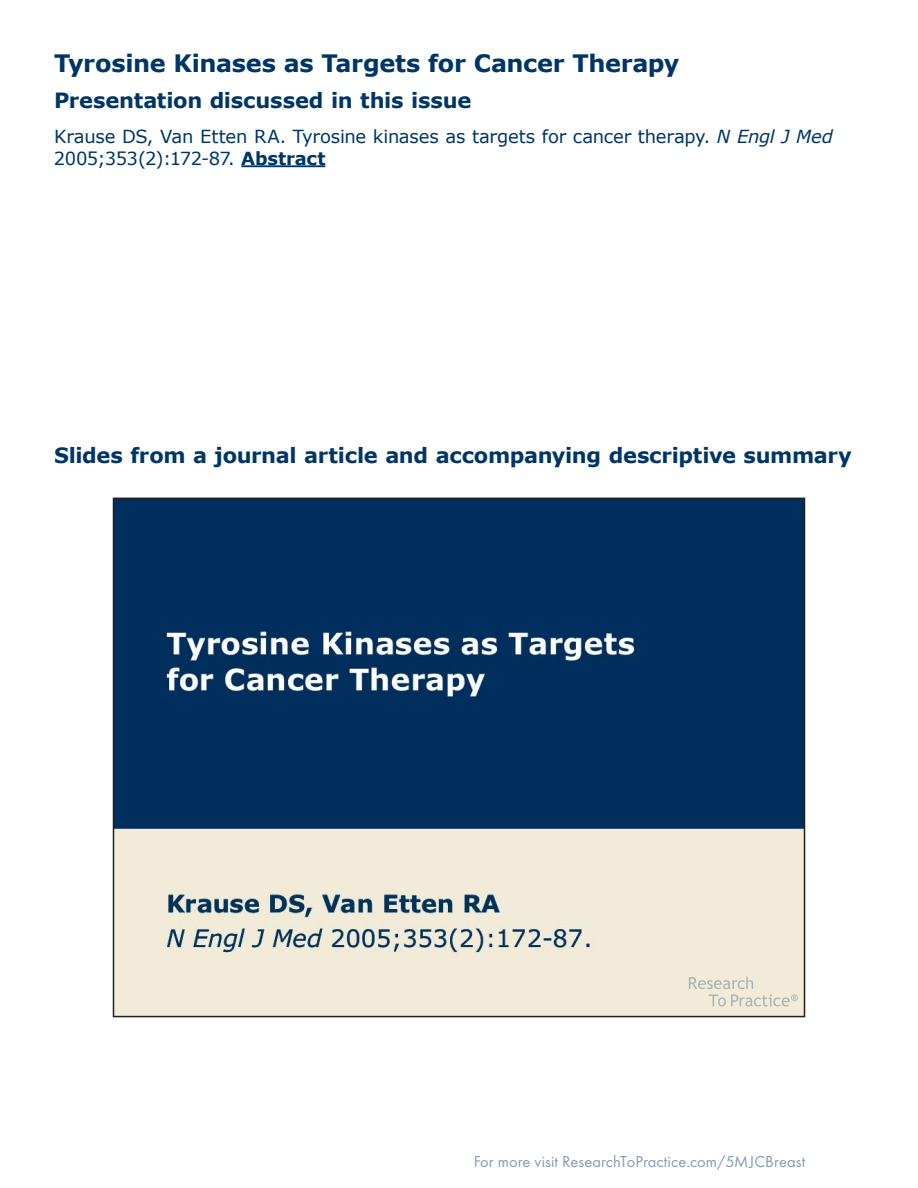
<style>
.page{position:relative;width:918px;height:1188px;background:#fff}
.page>*{position:absolute;margin:0;border:0;box-sizing:border-box;transform-origin:0 0}
.t1{font:700 24px "Verdana";letter-spacing:-.015em;color:#003667}
.t2{font:700 21px "Verdana";letter-spacing:-.015em;color:#003667}
.t3{font:18px/21.6px "Verdana";letter-spacing:-.015em;color:#003667}
.t4{font:16.5px "Futura T";letter-spacing:.005em;color:#003667}
.s1{font-style:italic}
.s2{font-weight:700}
</style>
<div class="page">
<img style="left:116px;top:501px;width:686px;height:513px">
<div style="left:113px;top:498px;width:692px;height:519px;border:2px solid #231f20"></div>
<hr style="left:241px;top:165px;width:84px;height:2px;background:#003667">
<svg style="left:689px;top:977px;width:109px;height:30px;background:#e5e1d2"></svg>
<h1 class="t1" style="left:54px;top:48px;width:627px">Tyrosine Kinases as Targets for Cancer Therapy</h1>
<p class="t2" style="left:54px;top:87px;width:419px">Presentation discussed in this issue</p>
<p class="t3" style="left:54px;top:126px;width:780px">Krause DS, Van Etten RA. Tyrosine kinases as targets for cancer therapy. <span class="s1">N Engl J Med<br></span>2005;353(2):172-87. <span class="s2">Abstract</span></p>
<p class="t2" style="left:54px;top:442px;width:799px">Slides from a journal article and accompanying descriptive summary</p>
<p class="t4" style="left:473px;top:1152px;width:334px">For more visit ResearchToPractice.com/5MJCBreast</p>
</div>
